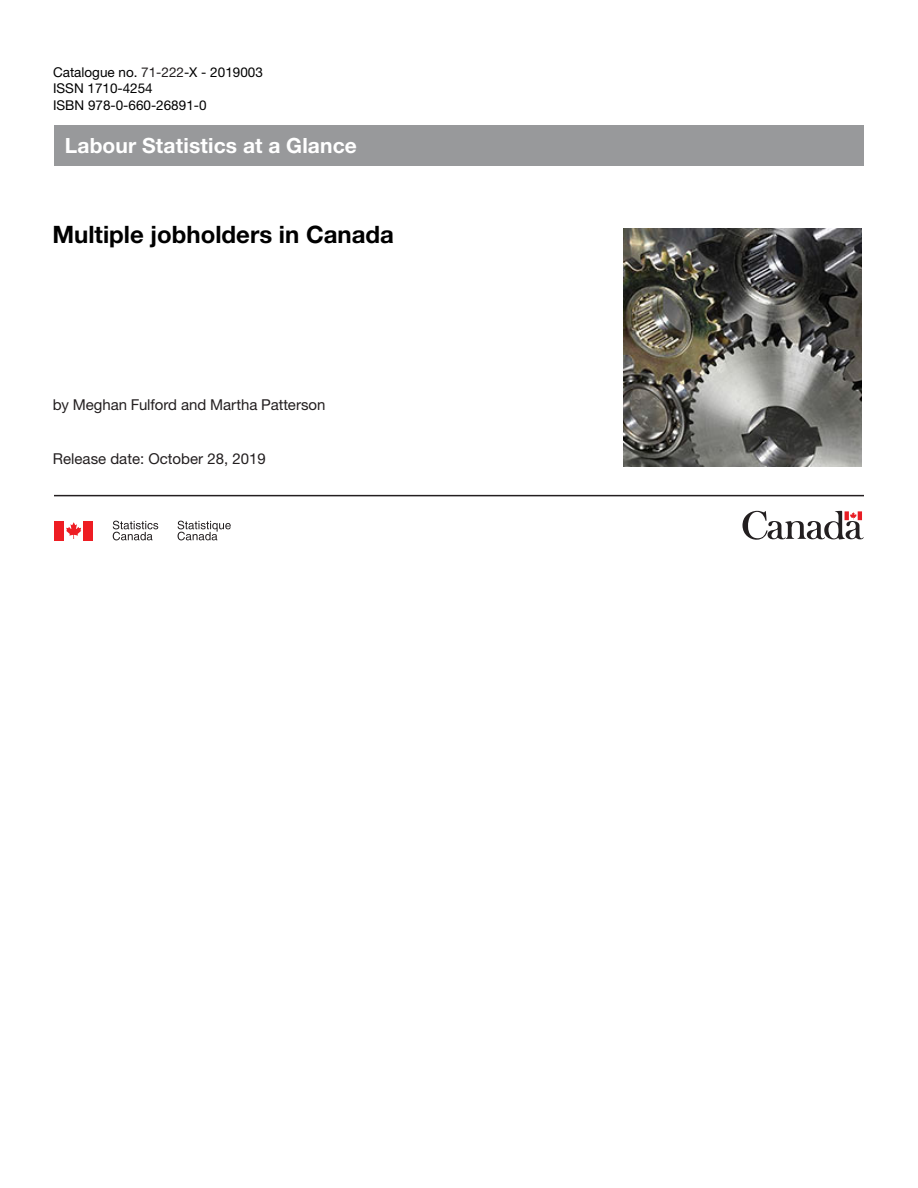
<style>
.page{position:relative;width:918px;height:1188px;background:#fff}
.page>*{position:absolute;margin:0;border:0;box-sizing:border-box;transform-origin:0 0}
.t1{font:700 24px "Helvetica Neue LT Std";color:#000}
.t2{font:700 21px "Helvetica Neue LT Std";letter-spacing:.01em;color:#fff}
.t3{font:15px "Helvetica Neue LT Std";color:#231f20}
.t4{font:13.5px/16.5px "Helvetica Neue LT Std";color:#000}
.s1{color:#231f20}
</style>
<div class="page">
<hr style="left:54px;top:495px;width:810px;height:1px;background:#231f20">
<svg style="left:742px;top:511px;width:122px;height:29px"></svg>
<svg style="left:66px;top:522px;width:15px;height:17px"></svg>
<div style="left:54px;top:521px;width:10px;height:19px;background:#ee1d23"></div>
<div style="left:84px;top:521px;width:9px;height:19px;background:#ee1d23"></div>
<svg style="left:178px;top:521px;width:53px;height:19px"></svg>
<svg style="left:113px;top:521px;width:45px;height:19px"></svg>
<img style="left:624px;top:229px;width:237px;height:237px">
<div style="left:54px;top:125px;width:810px;height:40px;background:#98999b"></div>
<p class="t4" style="left:53px;top:63px;width:211px">Catalogue no. <span class="s1">71-222</span>-X - 2019003<br>ISSN 1710-4254<br>ISBN 978-0-660-26891-0</p>
<h2 class="t2" style="left:65px;top:132px;width:294px">Labour Statistics at a Glance</h2>
<h1 class="t1" style="left:52px;top:219px;width:343px">Multiple jobholders in Canada</h1>
<p class="t3" style="left:53px;top:395px;width:274px">by Meghan Fulford and Martha Patterson</p>
<p class="t3" style="left:53px;top:449px;width:214px">Release date: October 28, 2019</p>
</div>
